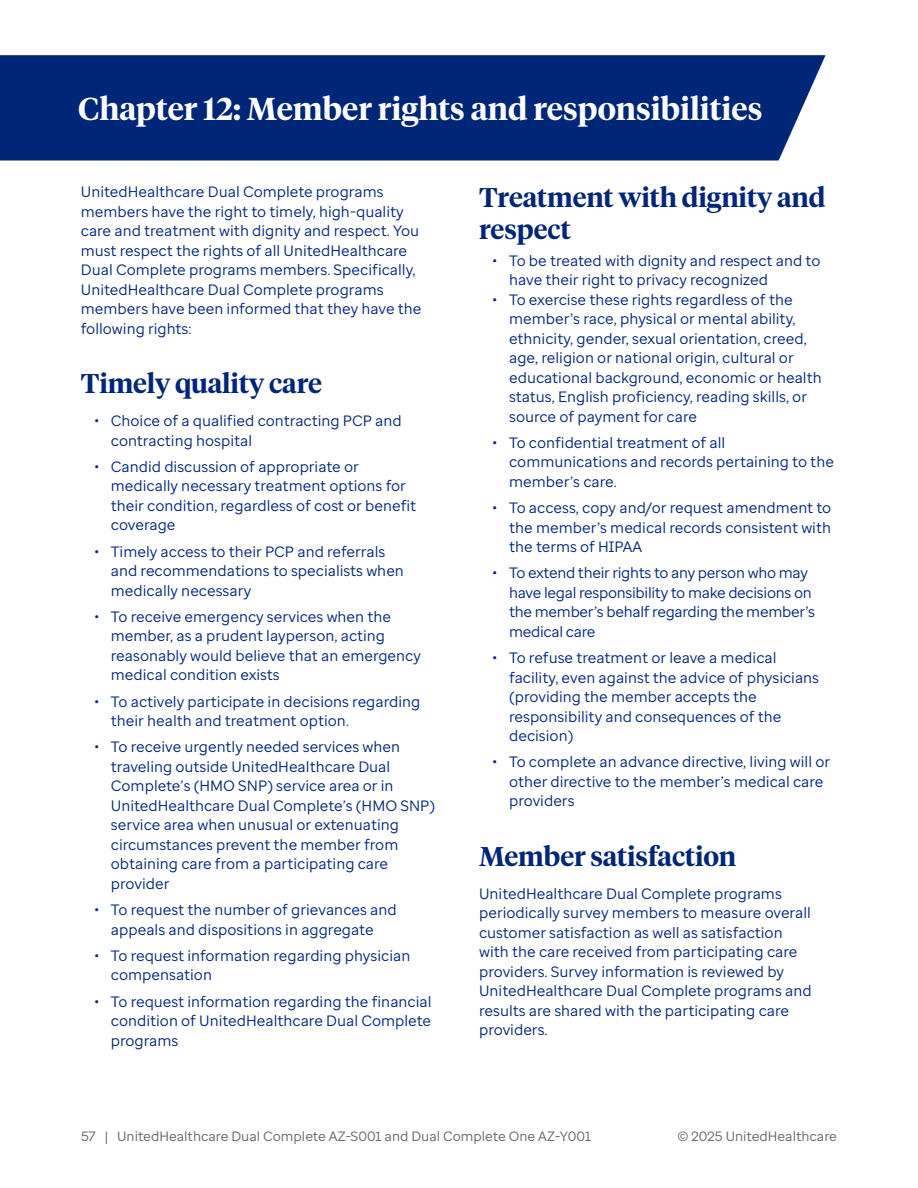
<style>
.page{position:relative;width:918px;height:1188px;background:#fff}
.page>*{position:absolute;margin:0;border:0;box-sizing:border-box;transform-origin:0 0}
.BLUE_CHAPTER_HEADLINE{font:600 31.5px "UHC Serif Headline";color:#fff}
.BLUE_MAIN_HEADER_NEW{font:600 27px/32.4px "UHC Serif Headline";letter-spacing:-.005em;color:#002677}
.BODY{font:15px/19.5px "Enterprise Sans";color:#002677}
.BODY-2{font:15px/19.5px "Enterprise Sans";letter-spacing:-.02em;color:#002677}
.t1{font:13.5px "Enterprise Sans";color:#636366}
</style>
<div class="page">
<div style="left:0;top:55px;width:826px;height:105px;background:#002677"></div>
<p class="BLUE_CHAPTER_HEADLINE" style="left:78px;top:87px;width:686px">Chapter 12: Member rights and responsibilities</p>
<p class="BODY" style="left:81px;top:182px;width:342px">UnitedHealthcare Dual Complete programs members have the right to timely, high-quality care and treatment with dignity and respect. You must respect the rights of all UnitedHealthcare Dual Complete programs members. Specifically, UnitedHealthcare Dual Complete programs members have been informed that they have the following rights:</p>
<p class="BLUE_MAIN_HEADER_NEW" style="left:81px;top:366px;width:243px">Timely quality care</p>
<p class="BODY" style="left:111px;top:411px;width:292px;text-indent:-16px">• Choice of a qualified contracting PCP and contracting hospital</p>
<p class="BODY" style="left:111px;top:457px;width:307px;text-indent:-16px">• Candid discussion of appropriate or medically necessary treatment options for their condition, regardless of cost or benefit coverage</p>
<p class="BODY" style="left:111px;top:541px;width:295px;text-indent:-16px">• Timely access to their PCP and referrals and recommendations to specialists when medically necessary</p>
<p class="BODY" style="left:111px;top:607px;width:312px;text-indent:-16px">• To receive emergency services when the member, as a prudent layperson, acting reasonably would believe that an emergency medical condition exists</p>
<p class="BODY" style="left:111px;top:691px;width:311px;text-indent:-16px">• To actively participate in decisions regarding their health and treatment option.</p>
<p class="BODY" style="left:111px;top:737px;width:326px;text-indent:-16px">• To receive urgently needed services when traveling outside UnitedHealthcare Dual Complete’s (HMO SNP) service area or in UnitedHealthcare Dual Complete’s (HMO SNP) service area when unusual or extenuating circumstances prevent the member from obtaining care from a participating care provider</p>
<p class="BODY" style="left:94px;top:900px;width:304px;text-align:center">• To request the number of grievances and appeals and dispositions in aggregate</p>
<p class="BODY" style="left:111px;top:946px;width:301px;text-indent:-16px">• To request information regarding physician compensation</p>
<p class="BODY" style="left:111px;top:991px;width:322px;text-align:justify;text-indent:-16px">• To request information regarding the financial condition of UnitedHealthcare Dual Complete programs</p>
<p class="BLUE_MAIN_HEADER_NEW" style="left:479px;top:180px;width:348px">Treatment with dignity and respect</p>
<p class="BODY" style="left:509px;top:250px;width:313px;text-indent:-16px">• To be treated with dignity and respect and to have their right to privacy recognized</p>
<p class="BODY" style="left:509px;top:289px;width:314px;text-indent:-16px">• To exercise these rights regardless of the member’s race, physical or mental ability, ethnicity, gender, sexual orientation, creed, age, religion or national origin, cultural or educational background, economic or health status, English proficiency, reading skills, or source of payment for care</p>
<p class="BODY" style="left:509px;top:433px;width:326px;text-indent:-16px">• To confidential treatment of all communications and records pertaining to the member’s care.</p>
<p class="BODY" style="left:509px;top:498px;width:324px;text-align:justify;text-indent:-16px">• To access, copy and/or request amendment to the member’s medical records consistent with the terms of HIPAA</p>
<p class="BODY-2" style="left:509px;top:563px;width:308px;text-indent:-16px">• To extend their rights to any person who may have legal responsibility to make decisions on the member’s behalf regarding the member’s medical care</p>
<p class="BODY" style="left:509px;top:648px;width:312px;text-indent:-16px">• To refuse treatment or leave a medical facility, even against the advice of physicians (providing the member accepts the responsibility and consequences of the decision)</p>
<p class="BODY" style="left:509px;top:752px;width:322px;text-indent:-16px">• To complete an advance directive, living will or other directive to the member’s medical care providers</p>
<p class="BLUE_MAIN_HEADER_NEW" style="left:479px;top:839px;width:259px">Member satisfaction</p>
<p class="BODY" style="left:479px;top:884px;width:334px">UnitedHealthcare Dual Complete programs periodically survey members to measure overall customer satisfaction as well as satisfaction with the care received from participating care providers. Survey information is reviewed by UnitedHealthcare Dual Complete programs and results are shared with the participating care providers.</p>
<p class="t1" style="left:81px;top:1128px;width:512px">57 | UnitedHealthcare Dual Complete AZ-S001 and Dual Complete One AZ-Y001</p>
<p class="t1" style="left:678px;top:1128px;width:161px">© 2025 UnitedHealthcare</p>
</div>
